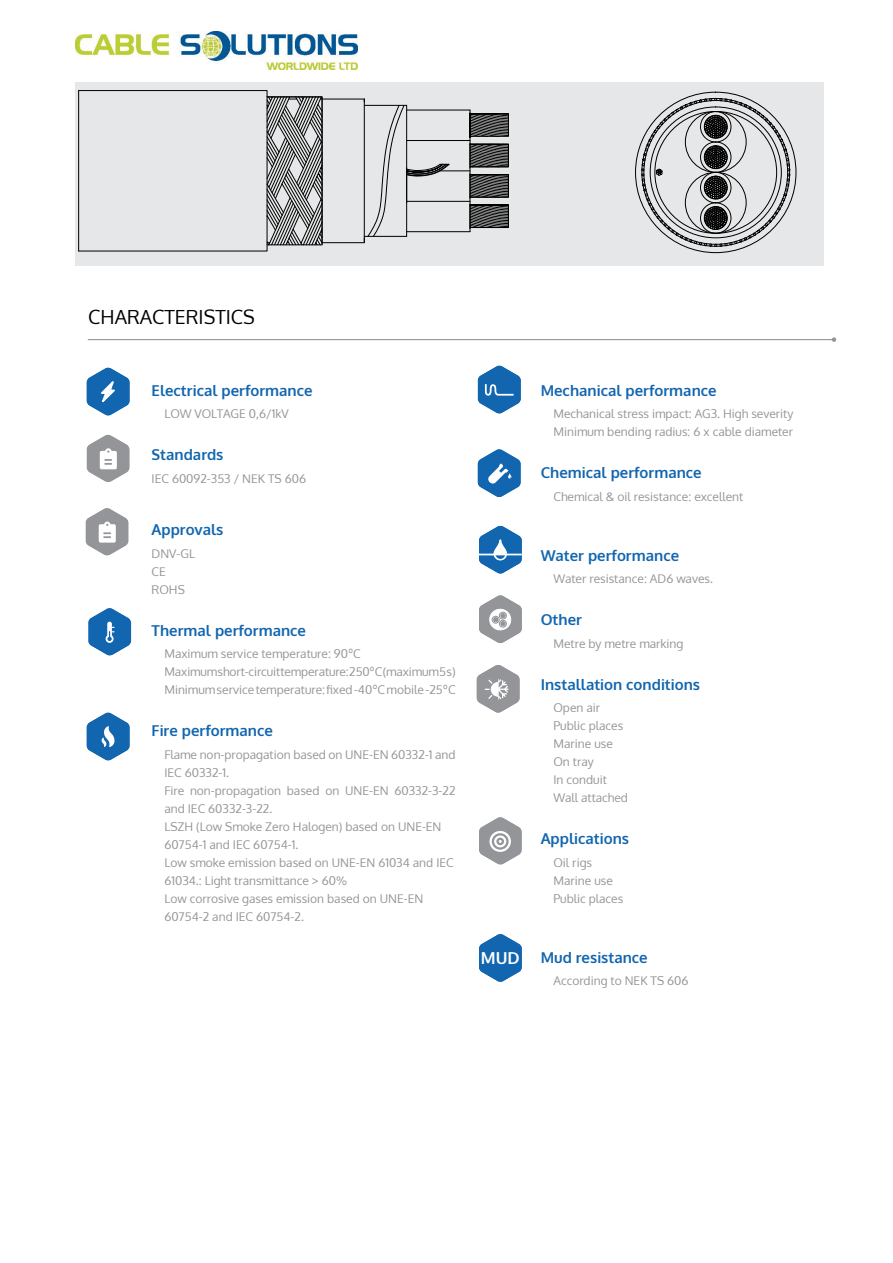
<style>
.page{position:relative;width:893px;height:1263px;background:#fff}
.page>*{position:absolute;margin:0;border:0;box-sizing:border-box;transform-origin:0 0}
.t1{font:19.5px "Oxygen";color:#000}
.t2{font:700 16.5px "Oxygen";color:#fff}
.t3{font:700 15px "Oxygen";color:#1266af}
.t4{font:12px/18px "Oxygen";color:#939598}
</style>
<div class="page">
<div style="left:75px;top:82px;width:749px;height:184px;background:#e6e7e8"></div>
<hr style="left:88px;top:339px;width:746px;height:1px;background:#939598">
<svg style="left:832px;top:337px;width:4px;height:5px"></svg>
<svg style="left:87px;top:367px;width:43px;height:49px"></svg>
<svg style="left:478px;top:365px;width:43px;height:49px"></svg>
<svg style="left:88px;top:608px;width:43px;height:47px"></svg>
<svg style="left:479px;top:526px;width:43px;height:48px"></svg>
<svg style="left:87px;top:712px;width:43px;height:49px"></svg>
<svg style="left:478px;top:449px;width:43px;height:48px"></svg>
<svg style="left:479px;top:817px;width:43px;height:48px"></svg>
<svg style="left:86px;top:508px;width:42px;height:47px"></svg>
<svg style="left:87px;top:435px;width:43px;height:47px"></svg>
<svg style="left:479px;top:595px;width:43px;height:48px"></svg>
<svg style="left:477px;top:665px;width:43px;height:48px"></svg>
<hr style="left:364px;top:99px;width:1px;height:144px;background:#000">
<hr style="left:407px;top:110px;width:63px;height:1px;background:#000">
<hr style="left:440px;top:170px;width:30px;height:1px;background:#000">
<hr style="left:407px;top:231px;width:63px;height:1px;background:#000">
<svg style="left:469px;top:113px;width:40px;height:55px;background:#575758"></svg>
<svg style="left:469px;top:174px;width:40px;height:24px"></svg>
<svg style="left:469px;top:204px;width:40px;height:25px"></svg>
<hr style="left:322px;top:242px;width:42px;height:1px;background:#000">
<hr style="left:320px;top:99px;width:44px;height:1px;background:#000">
<div style="left:78px;top:90px;width:189px;height:161px;border:1px solid #000"></div>
<svg style="left:266px;top:96px;width:57px;height:150px"></svg>
<hr style="left:407px;top:140px;width:63px;height:1px;background:#000">
<hr style="left:407px;top:201px;width:63px;height:1px;background:#000">
<hr style="left:470px;top:110px;width:1px;height:122px;background:#000">
<svg style="left:364px;top:102px;width:87px;height:136px"></svg>
<svg style="left:641px;top:98px;width:149px;height:149px"></svg>
<svg style="left:479px;top:934px;width:43px;height:48px"></svg>
<img style="left:75px;top:32px;width:282px;height:37px">
<h1 class="t1" style="left:88px;top:303px;width:168px">CHARACTERISTICS</h1>
<p class="t3" style="left:152px;top:381px;width:162px">Electrical performance</p>
<p class="t4" style="left:164px;top:405px;width:126px">LOW VOLTAGE 0,6/1kV</p>
<p class="t3" style="left:152px;top:445px;width:73px">Standards</p>
<p class="t4" style="left:152px;top:469px;width:156px">IEC 60092-353 / NEK TS 606</p>
<p class="t3" style="left:152px;top:520px;width:73px">Approvals</p>
<p class="t4" style="left:152px;top:544px;width:45px">DNV-GL<br>CE<br>ROHS</p>
<p class="t3" style="left:152px;top:621px;width:156px">Thermal performance</p>
<p class="t4" style="left:164px;top:645px;width:293px">Maximum service temperature: 90ºC<br>Maximum short-circuit temperature: 250ºC (maximum 5 s)<br>Minimum service temperature: fixed -40ºC mobile -25ºC</p>
<p class="t3" style="left:152px;top:721px;width:123px">Fire performance</p>
<p class="t4" style="left:164px;top:745px;width:293px">Flame non-propagation based on UNE-EN 60332-1 and IEC 60332-1.<br>Fire non-propagation based on UNE-EN 60332-3-22 and IEC 60332-3-22.<br>LSZH (Low Smoke Zero Halogen) based on UNE-EN 60754-1 and IEC 60754-1.<br>Low smoke emission based on UNE-EN 61034 and IEC 61034.: Light transmittance &gt; 60%<br>Low corrosive gases emission based on UNE-EN 60754-2 and IEC 60754-2.</p>
<h2 class="t2" style="left:481px;top:947px;width:40px">MUD</h2>
<p class="t3" style="left:541px;top:381px;width:177px">Mechanical performance</p>
<p class="t4" style="left:553px;top:405px;width:241px">Mechanical stress impact: AG3. High severity<br>Minimum bending radius: 6 x cable diameter</p>
<p class="t3" style="left:541px;top:463px;width:163px">Chemical performance</p>
<p class="t4" style="left:553px;top:487px;width:191px">Chemical &amp; oil resistance: excellent</p>
<p class="t3" style="left:541px;top:546px;width:140px">Water performance</p>
<p class="t4" style="left:553px;top:570px;width:161px">Water resistance: AD6 waves.</p>
<p class="t3" style="left:541px;top:610px;width:43px">Other</p>
<p class="t4" style="left:553px;top:634px;width:132px">Metre by metre marking</p>
<p class="t3" style="left:541px;top:675px;width:161px">Installation conditions</p>
<p class="t4" style="left:553px;top:699px;width:76px">Open air<br>Public places<br>Marine use<br>On tray<br>In conduit<br>Wall attached</p>
<p class="t3" style="left:541px;top:829px;width:90px">Applications</p>
<p class="t4" style="left:553px;top:853px;width:71px">Oil rigs<br>Marine use<br>Public places</p>
<p class="t3" style="left:541px;top:948px;width:109px">Mud resistance</p>
<p class="t4" style="left:553px;top:972px;width:137px">According to NEK TS 606</p>
</div>
